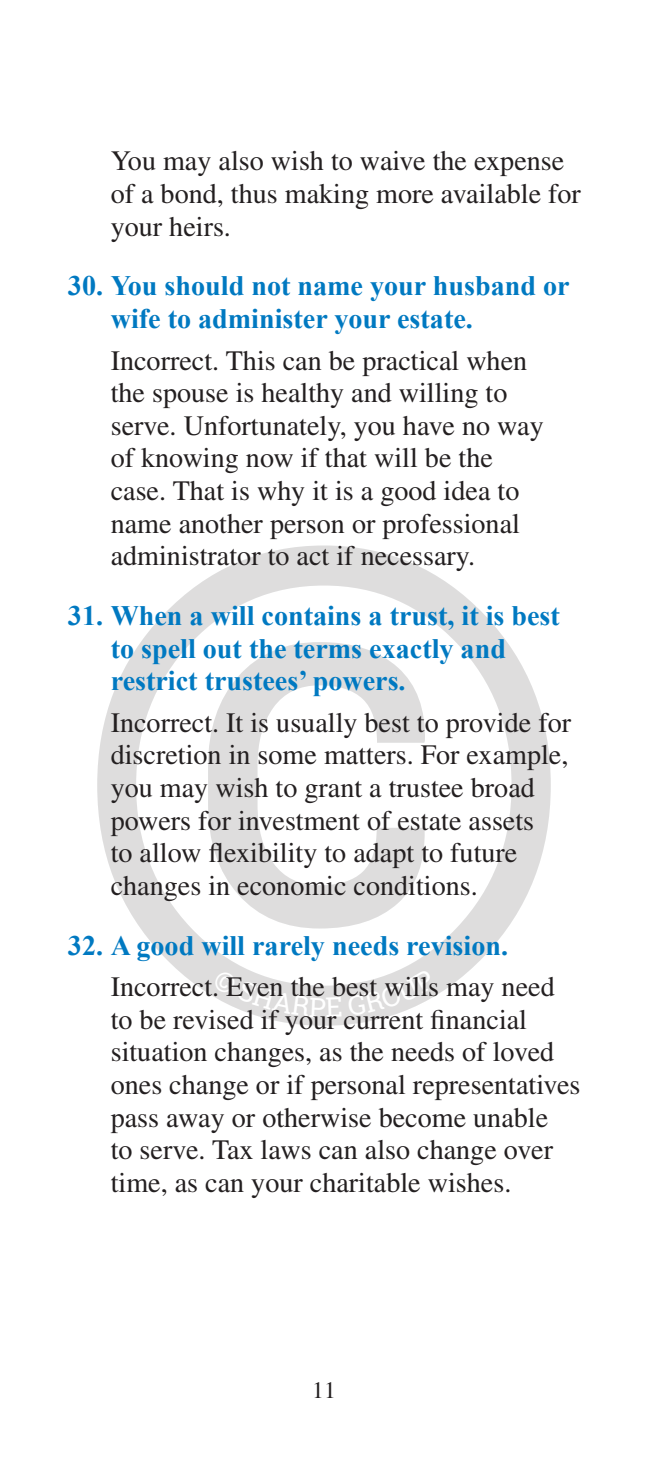
<style>
.page{position:relative;width:648px;height:1458px;background:#fff}
.page>*{position:absolute;margin:0;border:0;box-sizing:border-box;transform-origin:0 0}
.t1{font:28.12px/32.6px "Times";color:#231f20}
.t2{font:700 28.12px/32.6px "Times New Roman";color:#0079c1}
.t3{font:23.62px "Times";color:#231f20}
</style>
<div class="page">
<svg style="left:97px;top:545px;width:454px;height:481px"></svg>
<svg style="left:212px;top:969px;width:224px;height:48px"></svg>
<p class="t1" style="left:111px;top:145px;width:472px">You may also wish to waive the expense of a bond, thus making more available for your heirs.</p>
<p class="t2" style="left:111px;top:269px;width:460px;text-indent:-43px">30. You should not name your husband or wife to administer your estate.</p>
<p class="t1" style="left:111px;top:344px;width:435px">Incorrect. This can be practical when the spouse is healthy and willing to serve. Unfortunately, you have no way of knowing now if that will be the case. That is why it is a good idea to name another person or professional administrator to act if necessary.</p>
<p class="t2" style="left:111px;top:599px;width:451px;text-indent:-43px">31. When a will contains a trust, it is best to spell out the terms exactly and restrict trustees’ powers.</p>
<p class="t1" style="left:111px;top:706px;width:462px">Incorrect. It is usually best to provide for discretion in some matters. For example, you may wish to grant a trustee broad powers for investment of estate assets<br>to allow flexibility to adapt to future changes in economic conditions.</p>
<p class="t2" style="left:68px;top:928px;width:442px">32. A good will rarely needs revision.</p>
<p class="t1" style="left:111px;top:970px;width:471px">Incorrect. Even the best wills may need to be revised if your current financial situation changes, as the needs of loved ones change or if personal representatives pass away or otherwise become unable<br>to serve. Tax laws can also change over time, as can your charitable wishes.</p>
<p class="t3" style="left:312px;top:1377px;width:25px">11</p>
</div>
